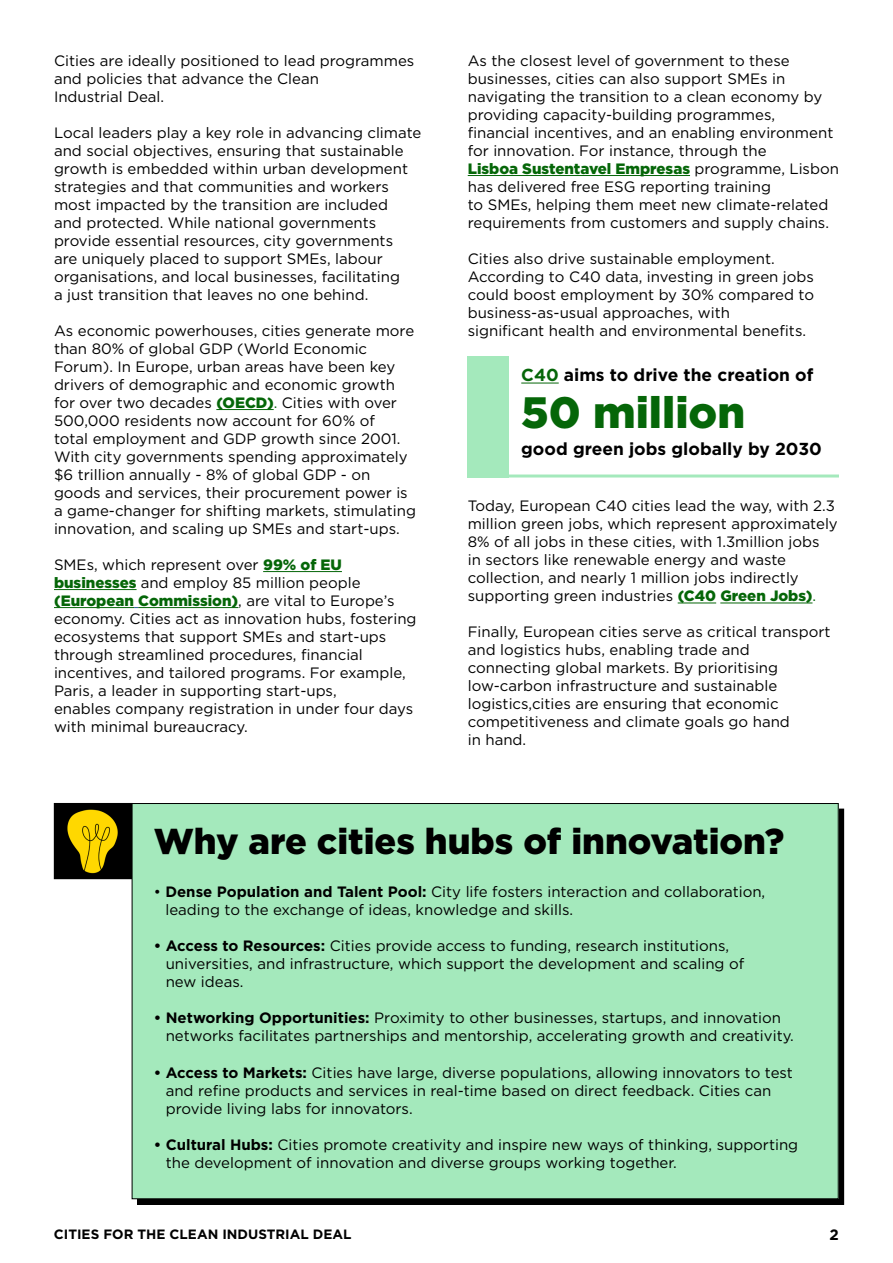
<style>
.page{position:relative;width:893px;height:1263px;background:#fff}
.page>*{position:absolute;margin:0;border:0;box-sizing:border-box;transform-origin:0 0}
.t1{font:900 43.95px "Gotham";color:#056608}
.t2{font:900 36px "Gotham";color:#000}
.t3{font:700 17.4px "Gotham";color:#000}
.t4{font:15px/18px "Gotham";color:#000}
.t5{font:700 15px "Gotham";color:#000}
.t6{font:700 13.5px "Gotham";color:#000}
.s1{font-weight:900;color:#056608}
.s2{color:#056608}
.s3{font-weight:700}
</style>
<div class="page">
<hr style="left:216px;top:409px;width:58px;height:1px;background:#056608">
<hr style="left:263px;top:571px;width:79px;height:1px;background:#056608">
<hr style="left:54px;top:589px;width:83px;height:1px;background:#056608">
<hr style="left:54px;top:607px;width:80px;height:1px;background:#056608">
<hr style="left:138px;top:607px;width:100px;height:1px;background:#056608">
<hr style="left:468px;top:175px;width:222px;height:1px;background:#056608">
<hr style="left:678px;top:603px;width:38px;height:1px;background:#056608">
<hr style="left:720px;top:603px;width:92px;height:1px;background:#056608">
<img style="left:56px;top:805px;width:74px;height:72px">
<div style="left:54px;top:803px;width:78px;height:76px;border:1px solid #000"></div>
<div style="left:132px;top:803px;width:706px;height:396px;background:#a4e9bc"></div>
<div style="left:467px;top:356px;width:42px;height:121px;background:#a4e9bc"></div>
<hr style="left:521px;top:383px;width:38px;height:1px;background:#056608">
<hr style="left:488px;top:474px;width:351px;height:3px;background:#a4e9bc">
<p class="t4" style="left:54px;top:51px;width:362px">Cities are ideally positioned to lead programmes and policies that advance the Clean<br>Industrial Deal.</p>
<p class="t4" style="left:54px;top:123px;width:369px">Local leaders play a key role in advancing climate and social objectives, ensuring that sustainable growth is embedded within urban development strategies and that communities and workers most impacted by the transition are included<br>and protected. While national governments provide essential resources, city governments<br>are uniquely placed to support SMEs, labour organisations, and local businesses, facilitating<br>a just transition that leaves no one behind.</p>
<p class="t4" style="left:54px;top:321px;width:363px">As economic powerhouses, cities generate more than 80% of global GDP (World Economic Forum). In Europe, urban areas have been key drivers of demographic and economic growth for over two decades <span class="s1">(OECD)</span><span class="s2">.</span> Cities with over 500,000 residents now account for 60% of<br>total employment and GDP growth since 2001.<br>With city governments spending approximately $6 trillion annually - 8% of global GDP - on goods and services, their procurement power is a game-changer for shifting markets, stimulating innovation, and scaling up SMEs and start-ups.</p>
<p class="t4" style="left:54px;top:555px;width:364px">SMEs, which represent over <span class="s1">99% of EU businesses</span> and employ 85 million people <span class="s1">(European Commission)</span>, are vital to Europe’s economy. Cities act as innovation hubs, fostering ecosystems that support SMEs and start-ups through streamlined procedures, financial incentives, and tailored programs. For example, Paris, a leader in supporting start-ups,<br>enables company registration in under four days with minimal bureaucracy.</p>
<p class="t4" style="left:468px;top:51px;width:373px">As the closest level of government to these businesses, cities can also support SMEs in navigating the transition to a clean economy by providing capacity-building programmes, financial incentives, and an enabling environment for innovation. For instance, through the<br><span class="s1">Lisboa Sustentavel Empresas</span> programme, Lisbon has delivered free ESG reporting training<br>to SMEs, helping them meet new climate-related requirements from customers and supply chains.</p>
<p class="t4" style="left:468px;top:249px;width:348px">Cities also drive sustainable employment.<br>According to C40 data, investing in green jobs could boost employment by 30% compared to business-as-usual approaches, with<br>significant health and environmental benefits.</p>
<p class="t3" style="left:521px;top:364px;width:294px"><span class="s2">C40</span> aims to drive the creation of</p>
<h1 class="t1" style="left:521px;top:383px;width:225px">50 million</h1>
<p class="t3" style="left:521px;top:438px;width:302px">good green jobs globally by 2030</p>
<p class="t4" style="left:468px;top:497px;width:372px">Today, European C40 cities lead the way, with 2.3 million green jobs, which represent approximately 8% of all jobs in these cities, with 1.3million jobs<br>in sectors like renewable energy and waste collection, and nearly 1 million jobs indirectly supporting green industries <span class="s1">(C40 Green Jobs)</span><span class="s2">.</span></p>
<p class="t4" style="left:468px;top:622px;width:364px">Finally, European cities serve as critical transport and logistics hubs, enabling trade and connecting global markets. By prioritising low-carbon infrastructure and sustainable logistics,cities are ensuring that economic competitiveness and climate goals go hand<br>in hand.</p>
<h2 class="t2" style="left:154px;top:816px;width:632px">Why are cities hubs of innovation?</h2>
<p class="t4" style="left:165px;top:883px;width:601px;text-indent:-12px">• <span class="s3">Dense Population and Talent Pool:</span> City life fosters interaction and collaboration, leading to the exchange of ideas, knowledge and skills.</p>
<p class="t4" style="left:166px;top:937px;width:580px;text-indent:-12px"><span class="s3">• Access to Resources:</span> Cities provide access to funding, research institutions, universities, and infrastructure, which support the development and scaling of new ideas.</p>
<p class="t4" style="left:166px;top:1009px;width:630px;text-indent:-12px"><span class="s3">• Networking Opportunities:</span> Proximity to other businesses, startups, and innovation networks facilitates partnerships and mentorship, accelerating growth and creativity.</p>
<p class="t4" style="left:166px;top:1063px;width:629px;text-indent:-12px"><span class="s3">• Access to Markets:</span> Cities have large, diverse populations, allowing innovators to test and refine products and services in real-time based on direct feedback. Cities can provide living labs for innovators.</p>
<p class="t4" style="left:166px;top:1135px;width:634px;text-indent:-12px"><span class="s3">• Cultural Hubs:</span> Cities promote creativity and inspire new ways of thinking, supporting the development of innovation and diverse groups working together.</p>
<p class="t6" style="left:54px;top:1225px;width:299px">CITIES FOR THE CLEAN INDUSTRIAL DEAL</p>
<p class="t5" style="left:830px;top:1225px;width:11px">2</p>
</div>
